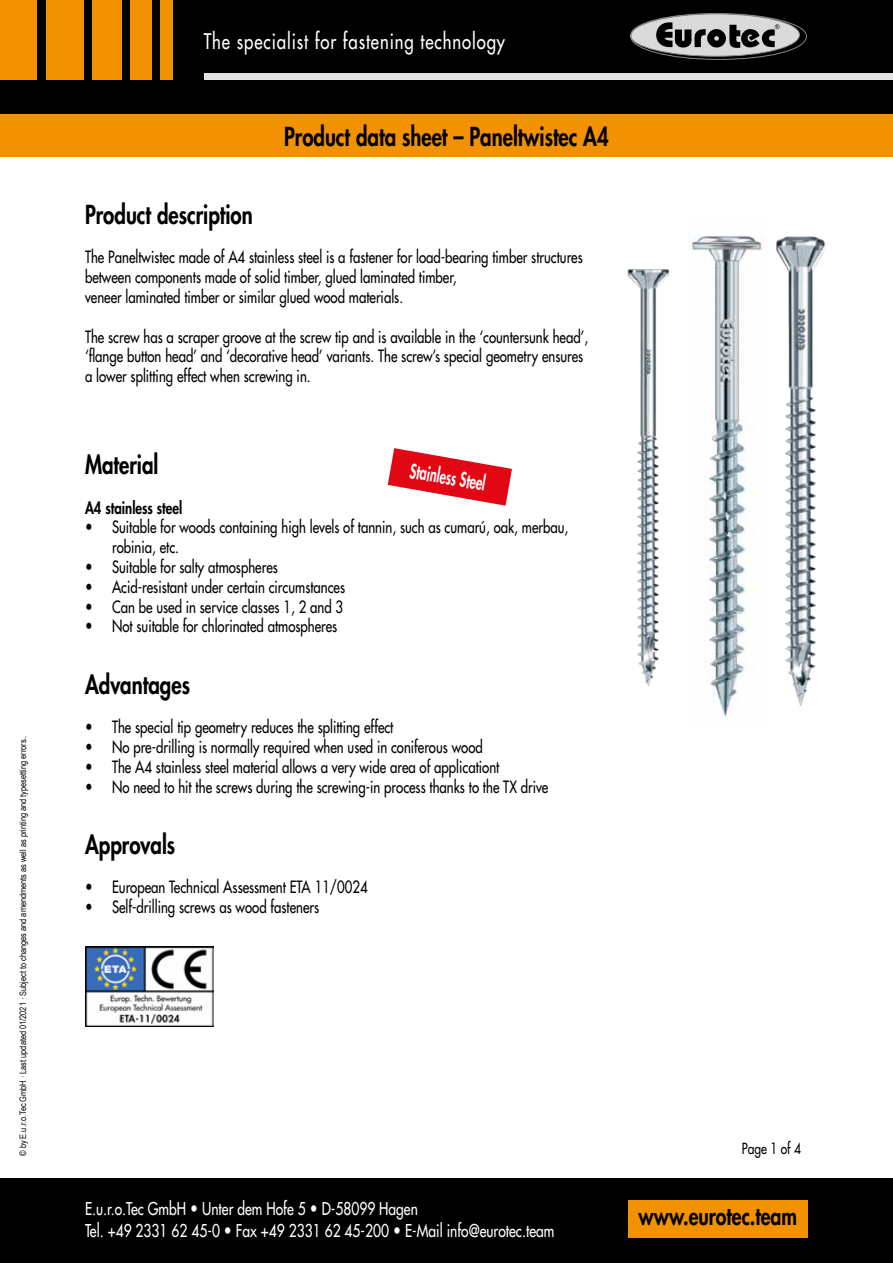
<style>
.page{position:relative;width:893px;height:1263px;background:#fff}
.page>*{position:absolute;margin:0;border:0;box-sizing:border-box;transform-origin:0 0}
.t1{font:800 25.5px "Futura Std";color:#000;scale:.8 1}
.t2{font:800 24.3px "Futura Std";color:#000;scale:.8 1}
.t3{font:500 21px "Futura Std";letter-spacing:.055em;color:#fff;scale:.8 1}
.t4{font:800 19.8px "Futura Std";color:#fff;scale:.64 1}
.t5{font:500 17.25px/22.5px "Futura Std";color:#fff;scale:.8 1}
.t6{font:500 16.5px/19.8px "Futura Std";color:#000;scale:.8 1}
.t7{font:800 16.5px "Futura Std";color:#000;scale:.8 1}
.t8{font:500 15px "Futura Std";color:#000;scale:.8 1}
.t9{font:9px "Arial Narrow";color:#000}
.s1{font-weight:800}
</style>
<div class="page">
<div style="left:0;top:0;width:893px;height:137px;background:#000"></div>
<div style="left:204px;top:74px;width:689px;height:6px;background:#e3e3e3"></div>
<svg style="left:630px;top:13px;width:176px;height:46px"></svg>
<div style="left:631px;top:14px;width:168px;height:42px;background:#dadada;border-radius:50%"></div>
<div style="left:630px;top:14px;width:170px;height:43px;border:1px solid #878787;border-radius:50%"></div>
<div style="left:630px;top:13px;width:177px;height:47px;border:1px solid #878787;border-radius:50%"></div>
<svg style="left:656px;top:22px;width:124px;height:27px"></svg>
<div style="left:0;top:0;width:37px;height:80px;background:#f39200"></div>
<div style="left:46px;top:0;width:38px;height:80px;background:#f39200"></div>
<div style="left:92px;top:0;width:30px;height:80px;background:#f39200"></div>
<div style="left:131px;top:0;width:21px;height:80px;background:#f39200"></div>
<div style="left:161px;top:0;width:12px;height:80px;background:#f39200"></div>
<div style="left:0;top:114px;width:893px;height:43px;background:#f39200"></div>
<div style="left:0;top:1178px;width:893px;height:85px;background:#000"></div>
<div style="left:628px;top:1200px;width:180px;height:37px;background:#f39200"></div>
<img style="left:85px;top:946px;width:128px;height:81px">
<svg style="left:388px;top:448px;width:124px;height:58px"></svg>
<img style="left:776px;top:236px;width:49px;height:471px">
<img style="left:627px;top:269px;width:43px;height:417px">
<img style="left:691px;top:235px;width:71px;height:484px">
<p class="t9" style="left:16px;top:1156px;width:422px;rotate:-90deg">© by E.u.r.o.Tec GmbH · Last updated 01/2021 · Subject to changes and amendments as well as printing and typesetting errors..</p>
<p class="t3" style="left:204px;top:28px;width:378px">The specialist for fastening technology</p>
<h1 class="t1" style="left:284px;top:121px;width:407px">Product data sheet – Paneltwistec A4</h1>
<h1 class="t1" style="left:85px;top:198px;width:211px">Product description</h1>
<p class="t6" style="left:85px;top:247px;width:624px">The Paneltwistec made of A4 stainless steel is a fastener for load-bearing timber structures between components made of solid timber, glued laminated timber,<br>veneer laminated timber or similar glued wood materials.</p>
<p class="t6" style="left:85px;top:327px;width:630px">The screw has a scraper groove at the screw tip and is available in the ‘countersunk head’, ‘flange button head’ and ‘decorative head’ variants. The screw’s special geometry ensures a lower splitting effect when screwing in.</p>
<h1 class="t1" style="left:85px;top:448px;width:93px">Material</h1>
<p class="t7" style="left:85px;top:497px;width:123px">A4 stainless steel</p>
<p class="t6" style="left:112px;top:517px;width:572px;text-indent:-27px">• Suitable for woods containing high levels of tannin, such as cumarú, oak, merbau, robinia, etc.</p>
<p class="t6" style="left:85px;top:557px;width:242px">• Suitable for salty atmospheres</p>
<p class="t6" style="left:85px;top:577px;width:327px">• Acid-resistant under certain circumstances</p>
<p class="t6" style="left:85px;top:597px;width:324px">• Can be used in service classes 1, 2 and 3</p>
<p class="t6" style="left:85px;top:616px;width:317px">• Not suitable for chlorinated atmospheres</p>
<h1 class="t1" style="left:85px;top:668px;width:133px">Advantages</h1>
<p class="t6" style="left:85px;top:717px;width:387px">• The special tip geometry reduces the splitting effect</p>
<p class="t6" style="left:85px;top:737px;width:499px">• No pre-drilling is normally required when used in coniferous wood</p>
<p class="t6" style="left:85px;top:757px;width:519px">• The A4 stainless steel material allows a very wide area of applicationt</p>
<p class="t6" style="left:85px;top:777px;width:581px">• No need to hit the screws during the screwing-in process thanks to the TX drive</p>
<h1 class="t1" style="left:85px;top:828px;width:114px">Approvals</h1>
<p class="t6" style="left:85px;top:877px;width:355px">• European Technical Assessment ETA 11/0024</p>
<p class="t6" style="left:85px;top:897px;width:294px">• Self-drilling screws as wood fasteners</p>
<p class="t4" style="left:412px;top:458px;width:121px;rotate:10deg">Stainless Steel</p>
<p class="t8" style="left:742px;top:1139px;width:75px">Page 1 of 4</p>
<p class="t5" style="left:85px;top:1197px;width:588px">E.u.r.o.Tec GmbH <span class="s1">•</span> Unter dem Hofe 5 <span class="s1">•</span> D-58099 Hagen<br>Tel. +49 2331 62 45-0 <span class="s1">•</span> Fax +49 2331 62 45-200 <span class="s1">•</span> E-Mail info@eurotec.team</p>
<h2 class="t2" style="left:638px;top:1201px;width:200px">www.eurotec.team</h2>
</div>
